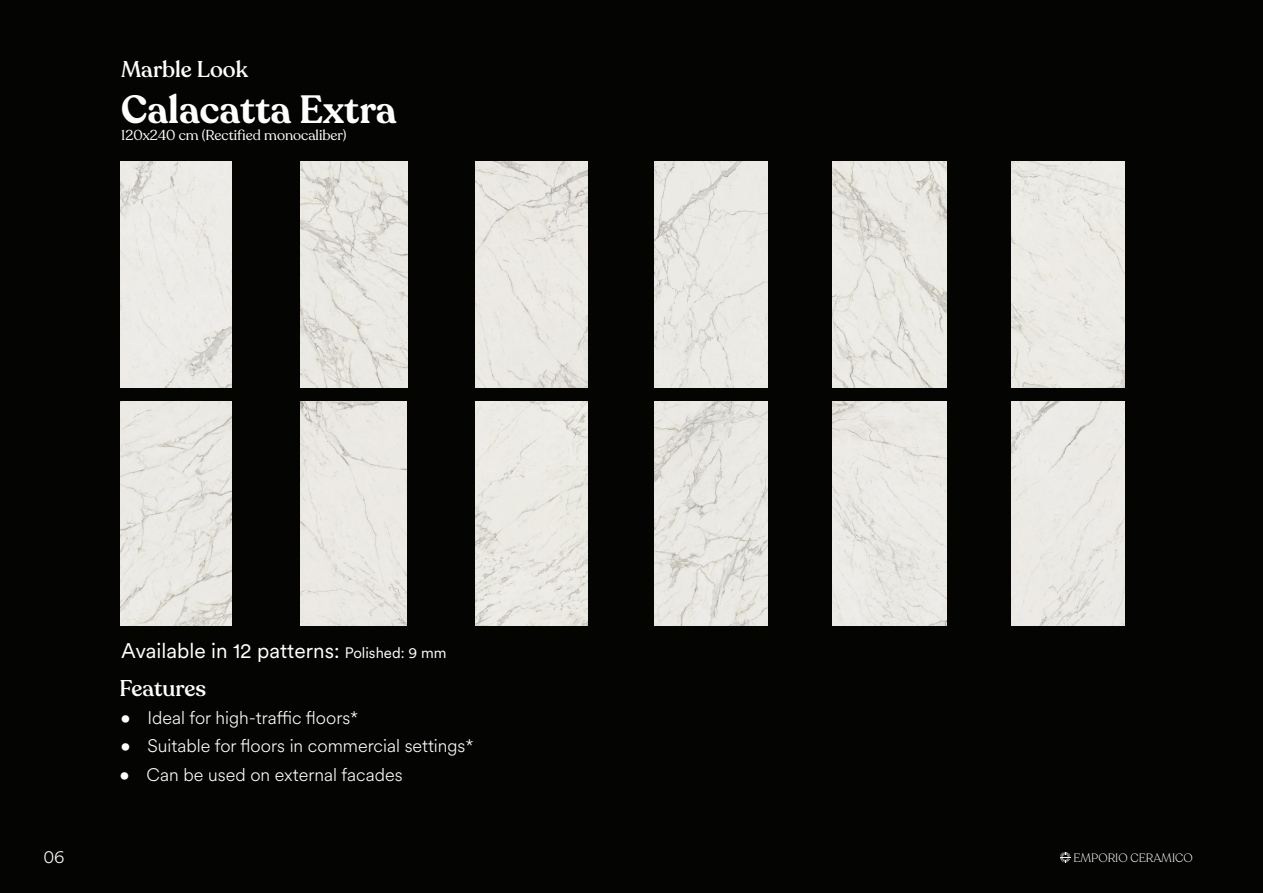
<style>
.page{position:relative;width:1263px;height:893px;background:#040503}
.page>*{position:absolute;margin:0;border:0;box-sizing:border-box;transform-origin:0 0}
.t1{font:600 39px "Recoleta";color:#fff}
.t2{font:500 22.5px "Recoleta";color:#fff}
.t3{font:21px "Circular XX";color:#fff}
.t4{font:300 18px "Circular XX";color:#fff}
.t5{font:15px "Circular XX";color:#fff}
.t6{font:14.25px "Recoleta";color:#fff}
.t7{font:300 12px "Recoleta";color:#fff}
</style>
<div class="page">
<svg style="left:1060px;top:852px;width:10px;height:10px"></svg>
<img style="left:120px;top:162px;width:112px;height:225px">
<img style="left:301px;top:162px;width:106px;height:225px">
<img style="left:475px;top:161px;width:112px;height:226px">
<img style="left:655px;top:161px;width:112px;height:226px">
<img style="left:833px;top:161px;width:113px;height:226px">
<img style="left:1012px;top:161px;width:112px;height:226px">
<img style="left:120px;top:401px;width:112px;height:224px">
<img style="left:301px;top:401px;width:106px;height:224px">
<img style="left:475px;top:401px;width:112px;height:224px">
<img style="left:655px;top:401px;width:112px;height:224px">
<img style="left:833px;top:401px;width:113px;height:224px">
<img style="left:1012px;top:401px;width:112px;height:224px">
<p class="t2" style="left:121px;top:55px;width:128px">Marble Look</p>
<p class="t1" style="left:121px;top:85px;width:277px">Calacatta Extra</p>
<p class="t6" style="left:121px;top:127px;width:227px">120x240 cm (Rectified monocaliber(</p>
<p class="t4" style="left:43px;top:845px;width:23px">06</p>
<p class="t3" style="left:121px;top:636px;width:220px">Available in 12 patterns:</p>
<p class="t2" style="left:120px;top:675px;width:88px">Features</p>
<p class="t4" style="left:147px;top:705px;width:212px">Ideal for high-traffic floors*</p>
<p class="t5" style="left:345px;top:642px;width:103px">Polished 9: mm</p>
<p class="t4" style="left:120px;top:705px;width:12px">•</p>
<p class="t4" style="left:120px;top:734px;width:12px">•</p>
<p class="t4" style="left:120px;top:762px;width:12px">•</p>
<p class="t4" style="left:147px;top:734px;width:328px">Suitable for floors in commercial settings*</p>
<p class="t4" style="left:147px;top:762px;width:258px">Can be used on external facades</p>
<p class="t7" style="left:1073px;top:850px;width:121px">EMPORIO CERAMICO</p>
</div>
